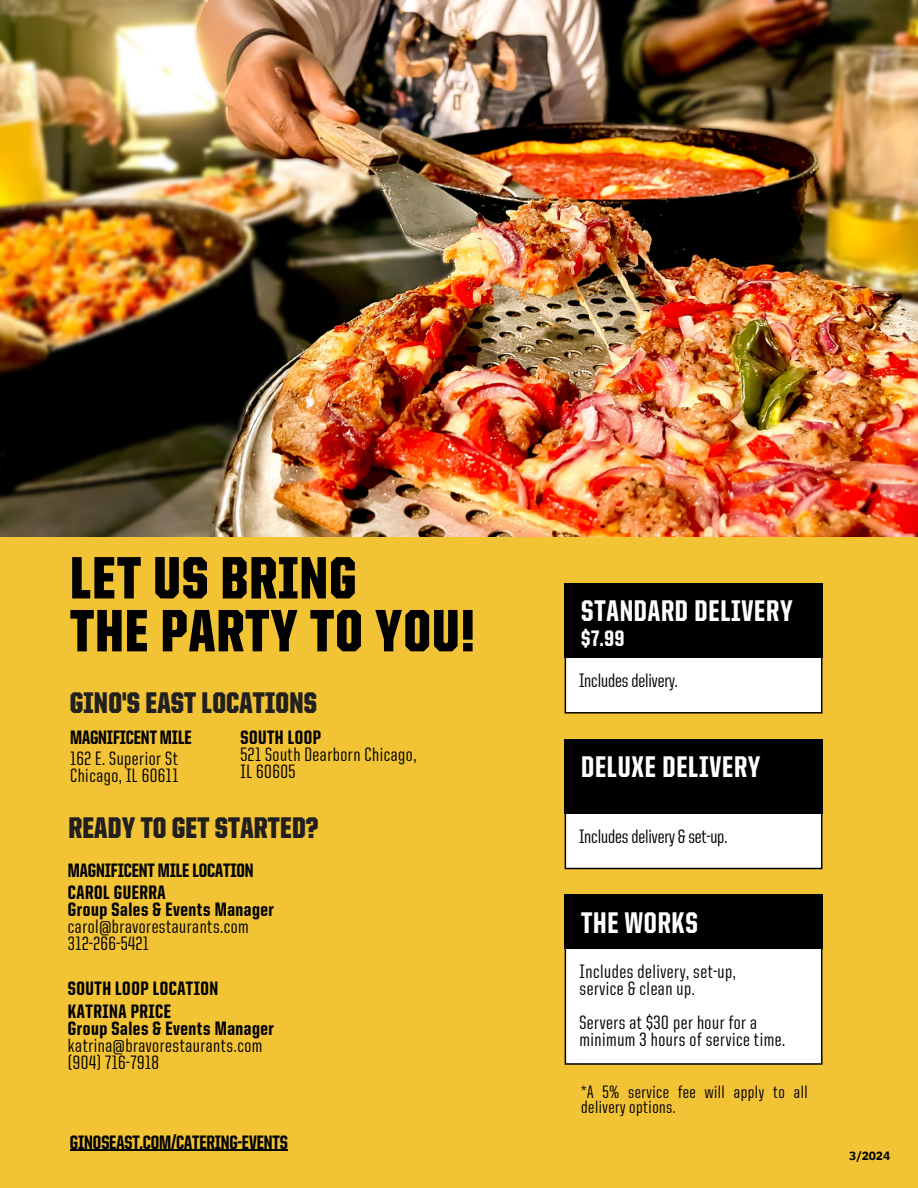
<style>
.page{position:relative;width:918px;height:1188px;background:#f2c335}
.page>*{position:absolute;margin:0;border:0;box-sizing:border-box;transform-origin:0 0}
.t1{font:900 60px/52.8px "United Sans Cond";letter-spacing:.02em;color:#000}
.t2{font:800 30px "United Sans Cond";letter-spacing:.025em;color:#fff}
.t3{font:900 30px "United Sans Cond";letter-spacing:.005em;color:#221f1f}
.t4{font:800 22.5px "United Sans Cond";color:#fff}
.t5{font:500 19.5px/16.8px "United Sans Cond";letter-spacing:.025em;color:#000}
.t6{font:800 19.5px/16.8px "United Sans Cond";letter-spacing:.025em;color:#000}
.t7{font:800 19.5px "United Sans Cond";letter-spacing:-.005em;color:#000}
.t8{font:500 19.5px "United Sans Cond";letter-spacing:-.005em;color:#000}
.t9{font:500 18px/15.8px "United Sans Cond";letter-spacing:.025em;color:#000}
.t10{font:700 12px "IBM Plex Sans";color:#000}
</style>
<div class="page">
<div style="left:565px;top:657px;width:257px;height:57px;background:#fff"></div>
<div style="left:565px;top:584px;width:257px;height:73px;background:#000"></div>
<div style="left:565px;top:813px;width:257px;height:56px;background:#fff"></div>
<div style="left:565px;top:739px;width:257px;height:74px;background:#000"></div>
<div style="left:565px;top:948px;width:257px;height:117px;background:#fff"></div>
<div style="left:565px;top:895px;width:257px;height:53px;background:#000"></div>
<img style="left:1px;top:0;width:917px;height:536px">
<hr style="left:70px;top:1150px;width:218px;height:1px;background:#000">
<h1 class="t1" style="left:70px;top:556px;width:406px">LET US BRING<br>THE PARTY TO YOU!</h1>
<h2 class="t3" style="left:70px;top:690px;width:249px">GINO'S EAST LOCATIONS</h2>
<p class="t7" style="left:70px;top:729px;width:123px">MAGNIFICENT MILE</p>
<p class="t5" style="left:70px;top:752px;width:110px">162 E. Superior St<br>Chicago, IL 60611</p>
<p class="t6" style="left:241px;top:731px;width:82px">SOUTH LOOP</p>
<p class="t5" style="left:241px;top:748px;width:177px">521 South Dearborn Chicago,<br>IL 60605</p>
<h2 class="t3" style="left:68px;top:816px;width:252px">READY TO GET STARTED?</h2>
<p class="t7" style="left:68px;top:862px;width:187px">MAGNIFICENT MILE LOCATION</p>
<p class="t6" style="left:68px;top:886px;width:208px">CAROL GUERRA<br>Group Sales &amp; Events Manager</p>
<p class="t5" style="left:68px;top:920px;width:182px">carol@bravorestaurants.com<br>312-266-5421</p>
<p class="t6" style="left:68px;top:982px;width:152px">SOUTH LOOP LOCATION</p>
<p class="t6" style="left:68px;top:1005px;width:208px">KATRINA PRICE<br>Group Sales &amp; Events Manager</p>
<p class="t5" style="left:68px;top:1039px;width:196px">katrina@bravorestaurants.com (904) 716-7918</p>
<p class="t7" style="left:70px;top:1134px;width:219px">GINOSEAST.COM/CATERING-EVENTS</p>
<h2 class="t2" style="left:581px;top:599px;width:213px">STANDARD DELIVERY</h2>
<p class="t4" style="left:581px;top:629px;width:45px">$7.99</p>
<p class="t8" style="left:579px;top:672px;width:101px">Includesdelivery.</p>
<h2 class="t2" style="left:581px;top:755px;width:181px">DELUXE DELIVERY</h2>
<p class="t8" style="left:579px;top:828px;width:150px">Includesdelivery &amp; set-up.</p>
<h2 class="t2" style="left:581px;top:910px;width:118px">THE WORKS</h2>
<p class="t5" style="left:580px;top:965px;width:158px">Includes delivery, set-up, service &amp; clean up.</p>
<p class="t5" style="left:580px;top:1016px;width:207px">Servers at $30 per hour for a minimum 3 hours of service time.</p>
<p class="t9" style="left:581px;top:1085px;width:228px">*A 5% service fee will apply to all delivery options.</p>
<p class="t10" style="left:849px;top:1148px;width:43px">3/2024</p>
</div>
